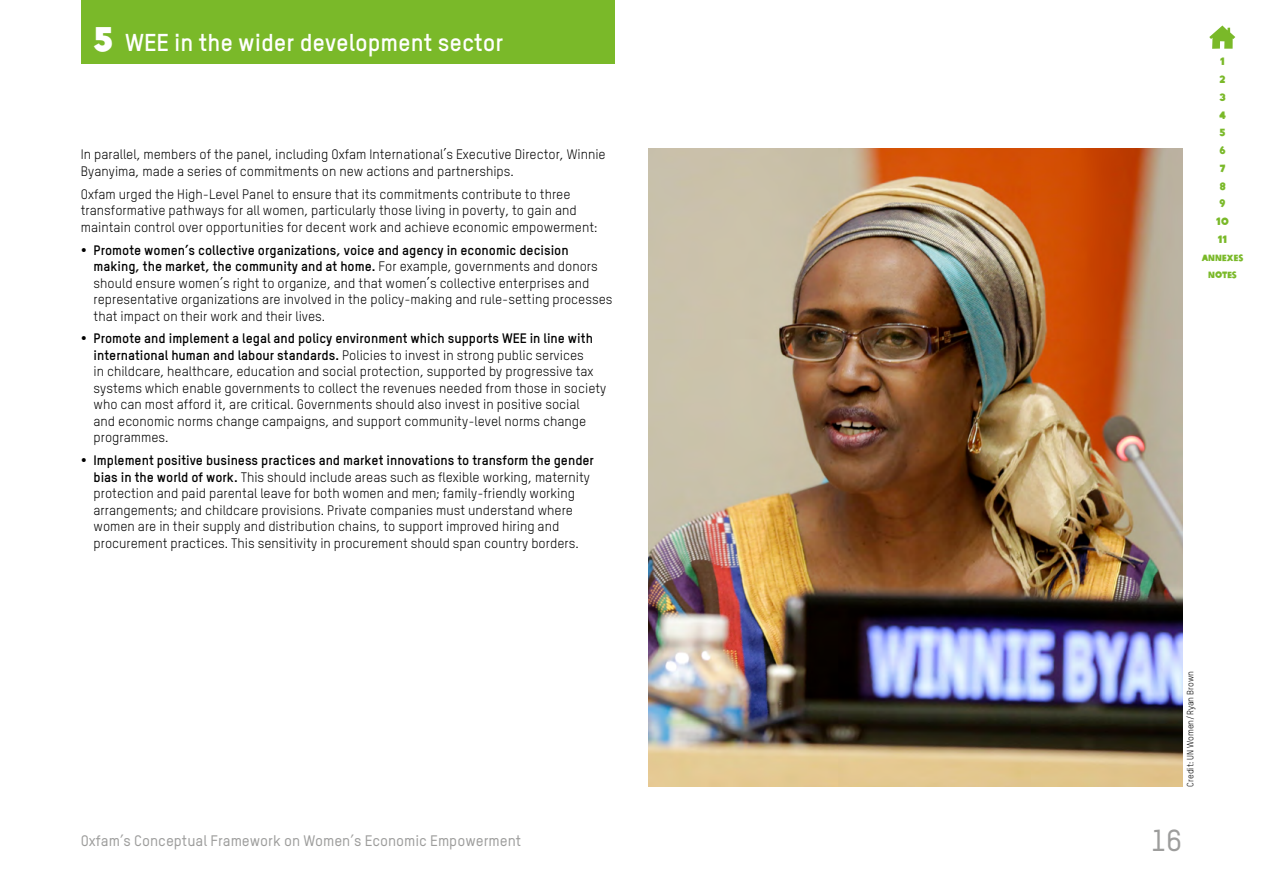
<style>
.page{position:relative;width:1263px;height:893px;background:#fff}
.page>*{position:absolute;margin:0;border:0;box-sizing:border-box;transform-origin:0 0}
.t1{font:500 30px "Oxfam TSTARPRO";color:#9d9d9c}
.t2{font:700 24px "Oxfam TSTARPRO";color:#fff}
.t3{font:500 15px "Oxfam TSTARPRO";color:#9d9d9c}
.t4{font:13.5px/16.5px "Oxfam TSTARPRO";color:#000}
.t5{font:10.5px/17.7px "Oxfam Global Headline";color:#7ab929;text-align:center}
.t6{font:9px "Oxfam TSTARPRO";color:#000}
.t7{font:9px/17.7px "Oxfam Global Headline";letter-spacing:-.03em;color:#7ab929;text-align:center}
.s1{font-family:"Oxfam Global Headline";font-weight:400;font-size:34.5px}
.s2{font-weight:700}
</style>
<div class="page">
<div style="left:81px;top:0;width:533px;height:64px;background:#7ab929"></div>
<img style="left:648px;top:149px;width:534px;height:638px">
<svg style="left:1209px;top:26px;width:26px;height:23px"></svg>
<h2 class="t2" style="left:94px;top:27px;width:411px"><span class="s1">5</span> WEE in the wider development sector</h2>
<p class="t4" style="left:81px;top:146px;width:526px">In parallel, members of the panel, including Oxfam International’s Executive Director, Winnie<br>Byanyima, made a series of commitments on new actions and partnerships.</p>
<p class="t4" style="left:81px;top:185px;width:518px">Oxfam urged the High-Level Panel to ensure that its commitments contribute to three transformative pathways for all women, particularly those living in poverty, to gain and maintain control over opportunities for decent work and achieve economic empowerment:</p>
<p class="t4" style="left:94px;top:241px;width:520px"><span class="s2">Promote women’s collective organizations, voice and agency in economic decision making, the market, the community and at home.</span> For example, governments and donors should ensure women’s right to organize, and that women’s collective enterprises and representative organizations are involved in the policy-making and rule-setting processes that impact on their work and their lives.</p>
<p class="t4" style="left:94px;top:330px;width:514px"><span class="s2">Promote and implement a legal and policy environment which supports WEE in line with international human and labour standards.</span> Policies to invest in strong public services<br>in childcare, healthcare, education and social protection, supported by progressive tax systems which enable governments to collect the revenues needed from those in society who can most afford it, are critical. Governments should also invest in positive social<br>and economic norms change campaigns, and support community-level norms change programmes.</p>
<p class="t4" style="left:94px;top:452px;width:502px"><span class="s2">Implement positive business practices and market innovations to transform the gender bias in the world of work.</span> This should include areas such as flexible working, maternity protection and paid parental leave for both women and men; family-friendly working arrangements; and childcare provisions. Private companies must understand where women are in their supply and distribution chains, to support improved hiring and procurement practices. This sensitivity in procurement should span country borders.</p>
<p class="t5" style="left:1216px;top:52px;width:14px">1<br>2<br>3<br>4<br>5<br>6<br>7<br>8<br>9<br>10<br>11</p>
<p class="t7" style="left:1202px;top:248px;width:43px">ANNEXES<br>NOTES</p>
<p class="t6" style="left:1185px;top:787px;width:117px;rotate:-90deg">Credit: UN Women/Ryan Brown</p>
<p class="t3" style="left:81px;top:831px;width:442px">Oxfam’s Conceptual Framework on Women’s Economic Empowerment</p>
<h1 class="t1" style="left:1151px;top:822px;width:33px">16</h1>
</div>
